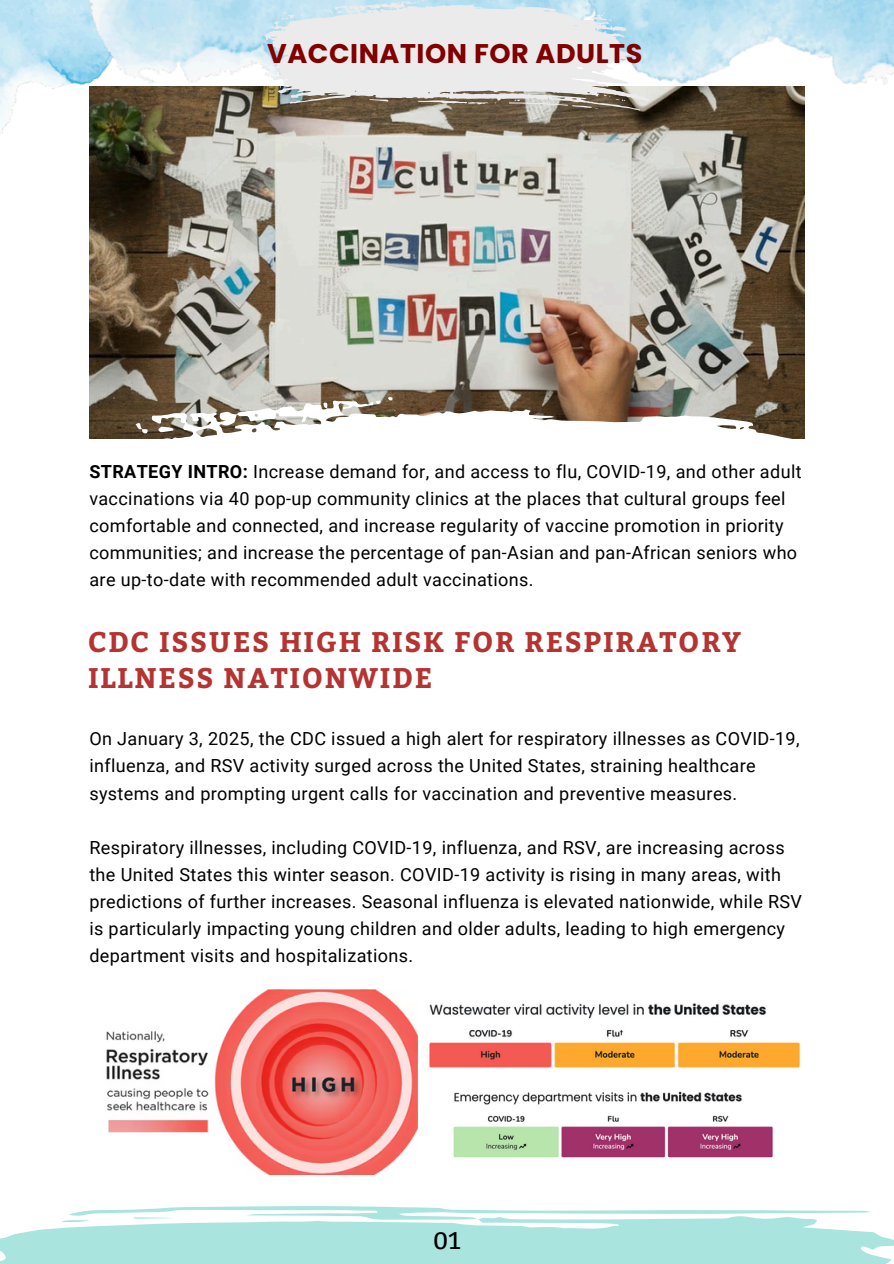
<style>
.page{position:relative;width:894px;height:1264px;background:#fff}
.page>*{position:absolute;margin:0;border:0;box-sizing:border-box;transform-origin:0 0}
.t1{font:700 28.35px/36px "Bitter";letter-spacing:.06em;color:#b53330}
.t2{font:700 27px "Poppins";letter-spacing:.02em;color:#820000}
.t3{font:24px "Bitter";color:#000}
.t4{font:18px/27px "Roboto";letter-spacing:.02em;color:#000}
.s1{font-weight:700}
</style>
<div class="page">
<img style="left:89px;top:258px;width:715px;height:142px">
<img style="left:6px;top:0;width:288px;height:258px">
<img style="left:294px;top:0;width:599px;height:310px">
<svg style="left:261px;top:0;width:388px;height:110px;background:#d4d9d9"></svg>
<svg style="left:0;top:1206px;width:893px;height:57px;fill:#a9e4de"></svg>
<img style="left:453px;top:1091px;width:320px;height:67px">
<img style="left:429px;top:1003px;width:372px;height:65px">
<img style="left:106px;top:989px;width:311px;height:185px">
<svg style="left:89px;top:400px;width:716px;height:39px"></svg>
<svg style="left:158px;top:426px;width:15px;height:6px"></svg>
<svg style="left:135px;top:422px;width:13px;height:11px"></svg>
<svg style="left:323px;top:402px;width:5px;height:7px"></svg>
<svg style="left:375px;top:400px;width:6px;height:4px"></svg>
<svg style="left:388px;top:397px;width:4px;height:3px"></svg>
<h1 class="t2" style="left:267px;top:35px;width:376px">VACCINATION FOR ADULTS</h1>
<p class="t4" style="left:89px;top:458px;width:713px"><span class="s1">STRATEGY INTRO:</span> Increase demand for, and access to flu, COVID-19, and other adult vaccinations via 40 pop-up community clinics at the places that cultural groups feel comfortable and connected, and increase regularity of vaccine promotion in priority communities; and increase the percentage of pan-Asian and pan-African seniors who are up-to-date with recommended adult vaccinations.</p>
<p class="t1" style="left:88px;top:622px;width:654px">CDC ISSUES HIGH RISK FOR RESPIRATORY<br>ILLNESS NATIONWIDE</p>
<p class="t4" style="left:89px;top:725px;width:711px">On January 3, 2025, the CDC issued a high alert for respiratory illnesses as COVID-19, influenza, and RSV activity surged across the United States, straining healthcare systems and prompting urgent calls for vaccination and preventive measures.</p>
<p class="t4" style="left:89px;top:833px;width:714px">Respiratory illnesses, including COVID-19, influenza, and RSV, are increasing across the United States this winter season. COVID-19 activity is rising in many areas, with predictions of further increases. Seasonal influenza is elevated nationwide, while RSV is particularly impacting young children and older adults, leading to high emergency department visits and hospitalizations.</p>
<p class="t3" style="left:432px;top:1226px;width:30px">01</p>
</div>
